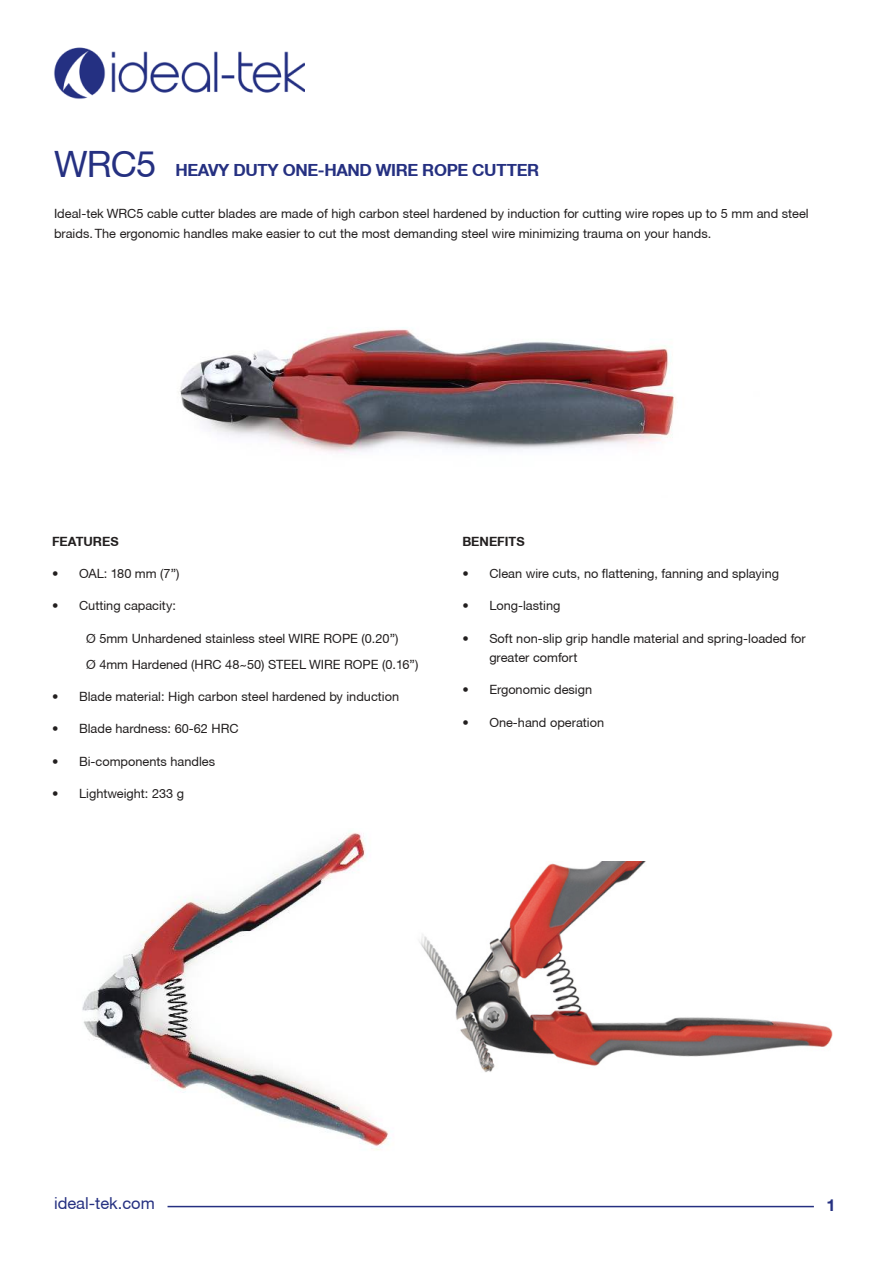
<style>
.page{position:relative;width:893px;height:1263px;background:#fff}
.page>*{position:absolute;margin:0;border:0;box-sizing:border-box;transform-origin:0 0}
.t1{font:700 16.8px "Helvetica Neue CE";letter-spacing:-.02em;color:#253081}
.t2{font:16.5px "Helvetica Neue CE";color:#253081}
.t3{font:700 16.5px "Helvetica Neue CE";color:#253081}
.t4{font:12.75px/19.5px "Helvetica Neue CE";color:#221f1f}
.t5{font:700 12.75px "Helvetica Neue CE";color:#221f1f}
.s1{font-weight:400;font-size:36.3px}
</style>
<div class="page">
<img style="left:54px;top:47px;width:251px;height:52px">
<hr style="left:168px;top:1206px;width:646px;height:1px;background:#253081">
<img style="left:180px;top:327px;width:496px;height:126px">
<img style="left:82px;top:831px;width:309px;height:319px">
<img style="left:419px;top:861px;width:414px;height:211px">
<h1 class="t1" style="left:54px;top:160px;width:487px"><span class="s1">WRC5</span> HEAVY DUTY ONE-HAND WIRE ROPE CUTTER</h1>
<p class="t4" style="left:54px;top:205px;width:756px">Ideal-tek WRC5 cable cutter blades are made of high carbon steel hardened by induction for cutting wire ropes up to 5 mm and steel braids. The ergonomic handles make easier to cut the most demanding steel wire minimizing trauma on your hands.</p>
<p class="t5" style="left:52px;top:534px;width:68px">FEATURES</p>
<p class="t4" style="left:52px;top:565px;width:129px">• OAL: 180 mm (7”)</p>
<p class="t4" style="left:52px;top:597px;width:125px">• Cutting capacity:</p>
<p class="t4" style="left:99px;top:626px;width:320px;line-height:26.2px">5mm Unhardened stainless steel WIRE ROPE (0.20”)<br>4mm Hardened (HRC 48~50) STEEL WIRE ROPE (0.16”)</p>
<p class="t4" style="left:52px;top:688px;width:349px">• Blade material: High carbon steel hardened by induction</p>
<p class="t4" style="left:52px;top:720px;width:188px">• Blade hardness: 60-62 HRC</p>
<p class="t4" style="left:52px;top:753px;width:165px">• Bi-components handles</p>
<p class="t4" style="left:52px;top:785px;width:134px">• Lightweight: 233 g</p>
<p class="t5" style="left:462px;top:534px;width:64px">BENEFITS</p>
<p class="t4" style="left:462px;top:565px;width:318px">• Clean wire cuts, no 昀氀attening, fanning and splaying</p>
<p class="t4" style="left:462px;top:597px;width:100px">• Long-lasting</p>
<p class="t4" style="left:489px;top:630px;width:318px;text-indent:-27px">• Soft non-slip grip handle material and spring-loaded for greater comfort</p>
<p class="t4" style="left:462px;top:681px;width:131px">• Ergonomic design</p>
<p class="t4" style="left:462px;top:714px;width:143px">• One-hand operation</p>
<p class="t2" style="left:54px;top:1194px;width:102px">ideal-tek.com</p>
<p class="t3" style="left:827px;top:1196px;width:11px">1</p>
</div>
